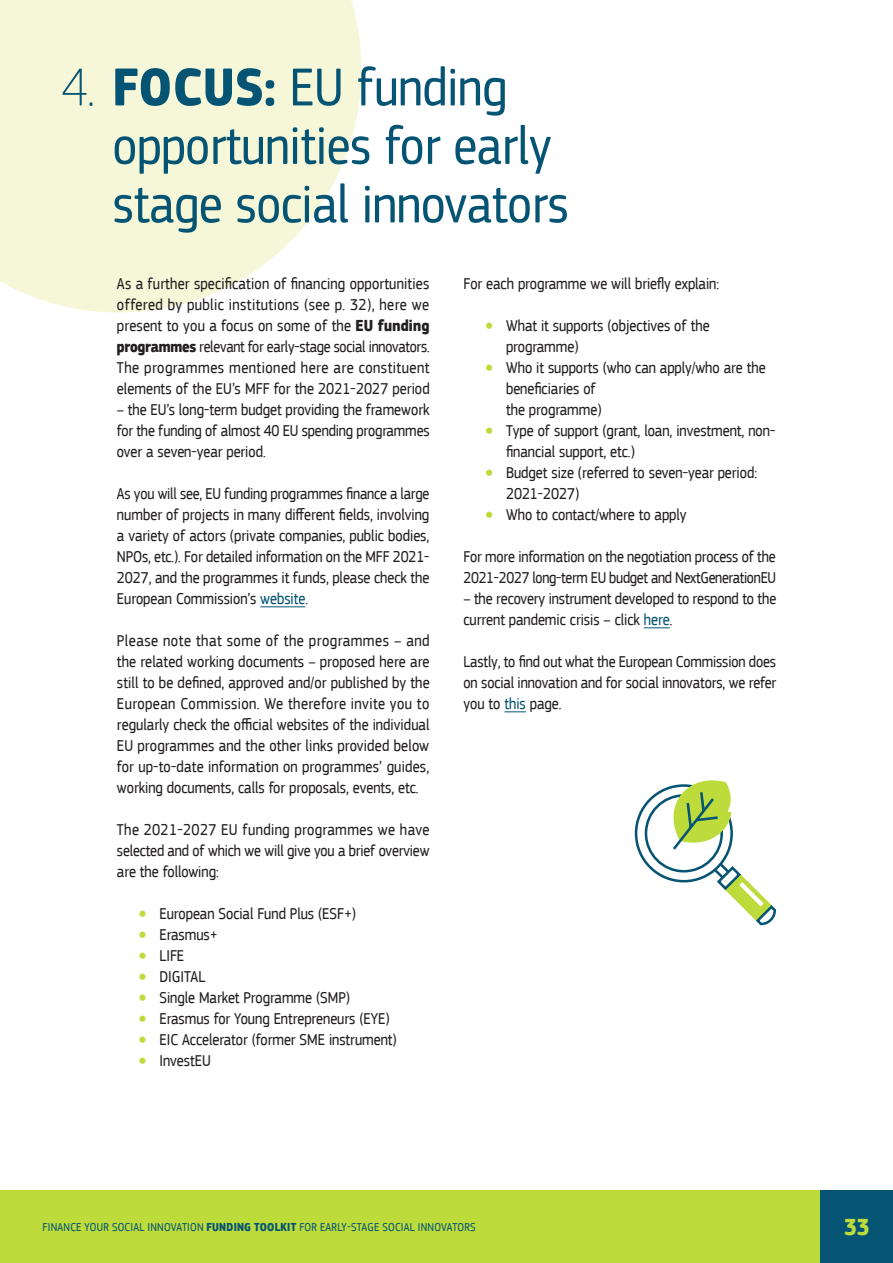
<style>
.page{position:relative;width:893px;height:1263px;background:#fff}
.page>*{position:absolute;margin:0;border:0;box-sizing:border-box;transform-origin:0 0}
.Heading1{font:55.5px/58.5px "EC Square Sans Cond Pro";color:#055473}
.t1{font:700 24px "EC Square Sans Cond Pro";color:#bddb3b}
._01_body_box{font:16.5px/21px "EC Square Sans Cond Pro";color:#231f20;text-align:justify}
.t2{font:12px "EC Square Sans Cond Pro";letter-spacing:.02em;color:#055473}
.s1{font-weight:100}
.s2{font-weight:700}
.s3{color:#055473}
.s4{font-size:36px;color:#bddb3b}
</style>
<div class="page">
<svg style="left:0;top:0;width:361px;height:313px;background:#f6f7dc"></svg>
<div style="left:0;top:1191px;width:893px;height:72px;background:#bddb3b"></div>
<div style="left:821px;top:1191px;width:72px;height:72px;background:#055473"></div>
<hr style="left:260px;top:606px;width:45px;height:1px;background:#055473">
<svg style="left:644px;top:627px;width:26px;height:1px"></svg>
<svg style="left:504px;top:711px;width:22px;height:1px"></svg>
<svg style="left:634px;top:780px;width:143px;height:146px"></svg>
<p class="Heading1" style="left:113px;top:59px;width:457px;text-indent:-51px"><span class="s1">4.</span> <span class="s2">FOCUS:</span> EU funding opportunities for early stage social innovators</p>
<p class="_01_body_box" style="left:117px;top:273px;width:314px">As a further specification of financing opportunities offered by public institutions (see p. 32), here we present to you a focus on some of the <span class="s2">EU funding programmes</span> relevant for early-stage social innovators.<br>The programmes mentioned here are constituent elements of the EU’s MFF for the 2021-2027 period</p>
<p class="_01_body_box" style="left:117px;top:399px;width:314px">– the EU’s long-term budget providing the framework for the funding of almost 40 EU spending programmes over a seven-year period.</p>
<p class="_01_body_box" style="left:117px;top:483px;width:314px">As you will see, EU funding programmes finance a large number of projects in many different fields, involving a variety of actors (private companies, public bodies, NPOs, etc.). For detailed information on the MFF 2021- 2027, and the programmes it funds, please check the European Commission’s <span class="s3">website</span>.</p>
<p class="_01_body_box" style="left:117px;top:630px;width:314px">Please note that some of the programmes – and the related working documents – proposed here are still to be defined, approved and/or published by the European Commission. We therefore invite you to regularly check the official websites of the individual EU programmes and the other links provided below for up-to-date information on programmes’ guides, working documents, calls for proposals, events, etc.</p>
<p class="_01_body_box" style="left:117px;top:819px;width:314px">The 2021-2027 EU funding programmes we have selected and of which we will give you a brief overview are the following:</p>
<p class="_01_body_box" style="left:138px;top:903px;width:219px"><span class="s4">•</span> European Social Fund Plus (ESF+)</p>
<p class="_01_body_box" style="left:138px;top:924px;width:81px"><span class="s4">•</span> Erasmus+</p>
<p class="_01_body_box" style="left:138px;top:945px;width:47px"><span class="s4">•</span> LIFE</p>
<p class="_01_body_box" style="left:138px;top:966px;width:69px"><span class="s4">•</span> DIGITAL</p>
<p class="_01_body_box" style="left:138px;top:987px;width:213px"><span class="s4">•</span> Single Market Programme (SMP)</p>
<p class="_01_body_box" style="left:138px;top:1008px;width:253px"><span class="s4">•</span> Erasmus for Young Entrepreneurs (EYE)</p>
<p class="_01_body_box" style="left:138px;top:1029px;width:260px"><span class="s4">•</span> EIC Accelerator (former SME instrument)</p>
<p class="_01_body_box" style="left:138px;top:1050px;width:74px"><span class="s4">•</span> InvestEU</p>
<p class="_01_body_box" style="left:463px;top:273px;width:257px">For each programme we will briefly explain:</p>
<p class="_01_body_box" style="left:506px;top:315px;width:205px;text-indent:-21px"><span class="s4">•</span> What it supports (objectives of the programme)</p>
<p class="_01_body_box" style="left:506px;top:357px;width:261px;text-align:left;text-indent:-21px"><span class="s4">•</span> Who it supports (who can apply/who are the beneficiaries of<br>the programme)</p>
<p class="_01_body_box" style="left:506px;top:420px;width:271px;text-indent:-21px"><span class="s4">•</span> Type of support (grant, loan, investment, non&shy;financial support, etc.)</p>
<p class="_01_body_box" style="left:506px;top:462px;width:253px;text-indent:-21px"><span class="s4">•</span> Budget size (referred to seven-year period:<br>2021-2027)</p>
<p class="_01_body_box" style="left:485px;top:504px;width:203px"><span class="s4">•</span> Who to contact/where to apply</p>
<p class="_01_body_box" style="left:463px;top:546px;width:314px">For more information on the negotiation process of the<br>2021-2027 long-term EU budget and NextGenerationEU</p>
<p class="_01_body_box" style="left:463px;top:588px;width:314px">– the recovery instrument developed to respond to the current pandemic crisis – click <span class="s3">here</span>.</p>
<p class="_01_body_box" style="left:463px;top:651px;width:314px">Lastly, to find out what the European Commission does on social innovation and for social innovators, we refer you to <span class="s3">this</span> page.</p>
<p class="t2" style="left:43px;top:1220px;width:434px">FINANCE YOUR SOCIAL INNOVATION <span class="s2">FUNDING TOOLKIT</span> FOR EARLY-STAGE SOCIAL INNOVATORS</p>
<h2 class="t1" style="left:844px;top:1212px;width:27px">33</h2>
</div>
